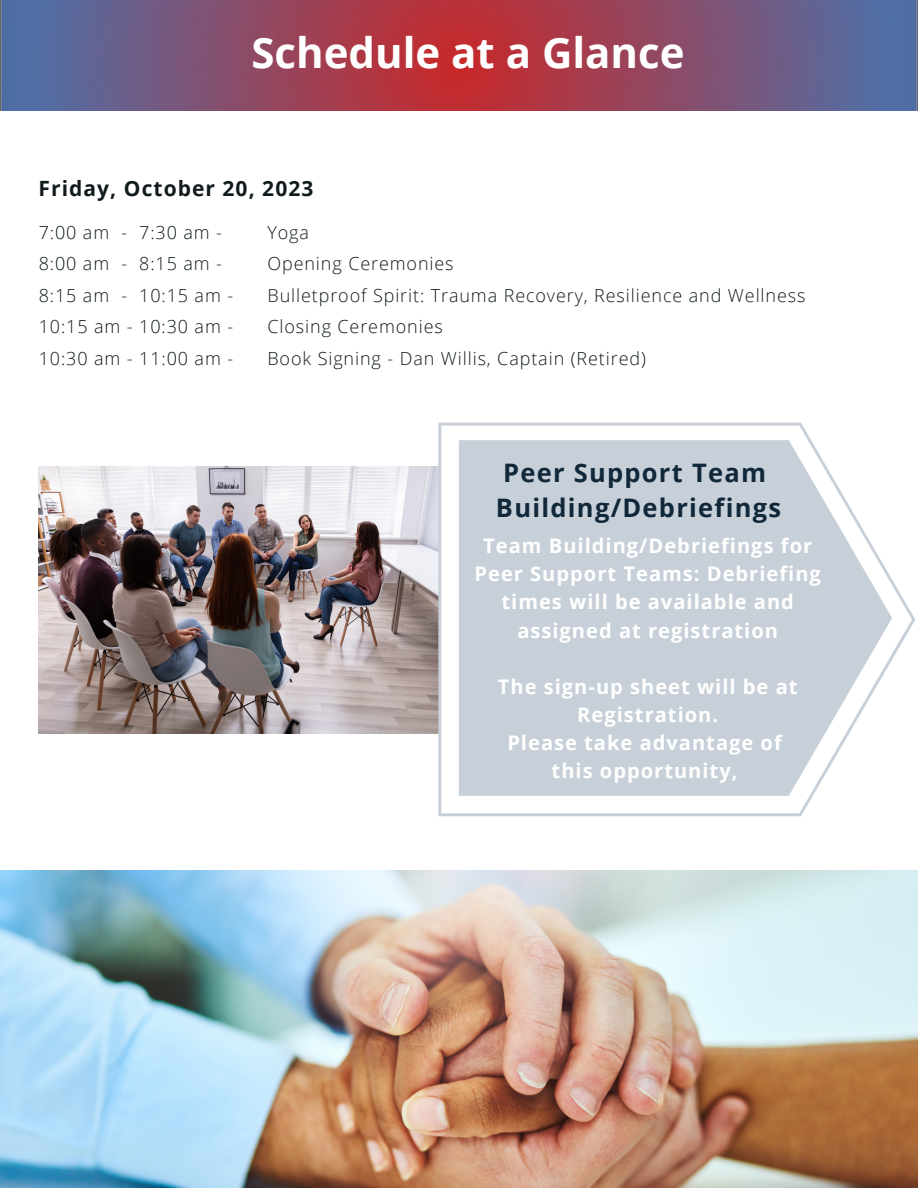
<style>
.page{position:relative;width:918px;height:1188px;background:#fff}
.page>*{position:absolute;margin:0;border:0;box-sizing:border-box;transform-origin:0 0}
.t1{font:700 42px "Open Sans";color:#fff}
.t2{font:700 25.5px "Open Sans";letter-spacing:.05em;color:#11283b}
.t3{font:700 21px "Open Sans";letter-spacing:.05em;color:#111b1e}
.t4{font:700 20.1px/28.2px "Open Sans";letter-spacing:.05em;color:#fff;text-align:center}
.t5{font:300 18px "Open Sans";letter-spacing:.05em;color:#111b1e}
</style>
<div class="page">
<img style="left:0;top:0;width:918px;height:110px">
<img style="left:39px;top:467px;width:399px;height:266px">
<svg style="left:438px;top:423px;width:477px;height:393px;fill:#c7d0d8"></svg>
<img style="left:0;top:870px;width:918px;height:318px">
<p class="t1" style="left:251px;top:23px;width:435px">Schedule at a Glance</p>
<p class="t3" style="left:39px;top:173px;width:276px">Friday, October 20, 2023</p>
<p class="t5" style="left:39px;top:220px;width:185px">7:00 am - 7:30 am -</p>
<p class="t5" style="left:267px;top:220px;width:43px">Yoga</p>
<p class="t5" style="left:39px;top:251px;width:185px">8:00 am - 8:15 am -</p>
<p class="t5" style="left:267px;top:251px;width:188px">Opening Ceremonies</p>
<p class="t5" style="left:39px;top:283px;width:196px">8:15 am - 10:15 am -</p>
<p class="t5" style="left:267px;top:283px;width:540px">Bulletproof Spirit: Trauma Recovery, Resilience and Wellness</p>
<p class="t5" style="left:39px;top:314px;width:196px">10:15 am - 10:30 am -</p>
<p class="t5" style="left:267px;top:314px;width:177px">Closing Ceremonies</p>
<p class="t5" style="left:39px;top:346px;width:196px">10:30 am - 11:00 am -</p>
<p class="t5" style="left:267px;top:346px;width:380px">Book Signing - Dan Willis, Captain (Retired)</p>
<p class="t2" style="left:503px;top:455px;width:265px">Peer Support Team</p>
<p class="t2" style="left:496px;top:490px;width:287px">Building/Debriefings</p>
<p class="t4" style="left:475px;top:531px;width:348px">Team Building/Debriefings for<br>Peer Support Teams: Debriefing times will be available and assigned at registration</p>
<p class="t4" style="left:498px;top:672px;width:301px">The sign-up sheet will be at<br>Registration.</p>
<p class="t4" style="left:507px;top:728px;width:276px">Please take advantage of</p>
<p class="t4" style="left:552px;top:756px;width:188px">this opportunity,</p>
</div>
